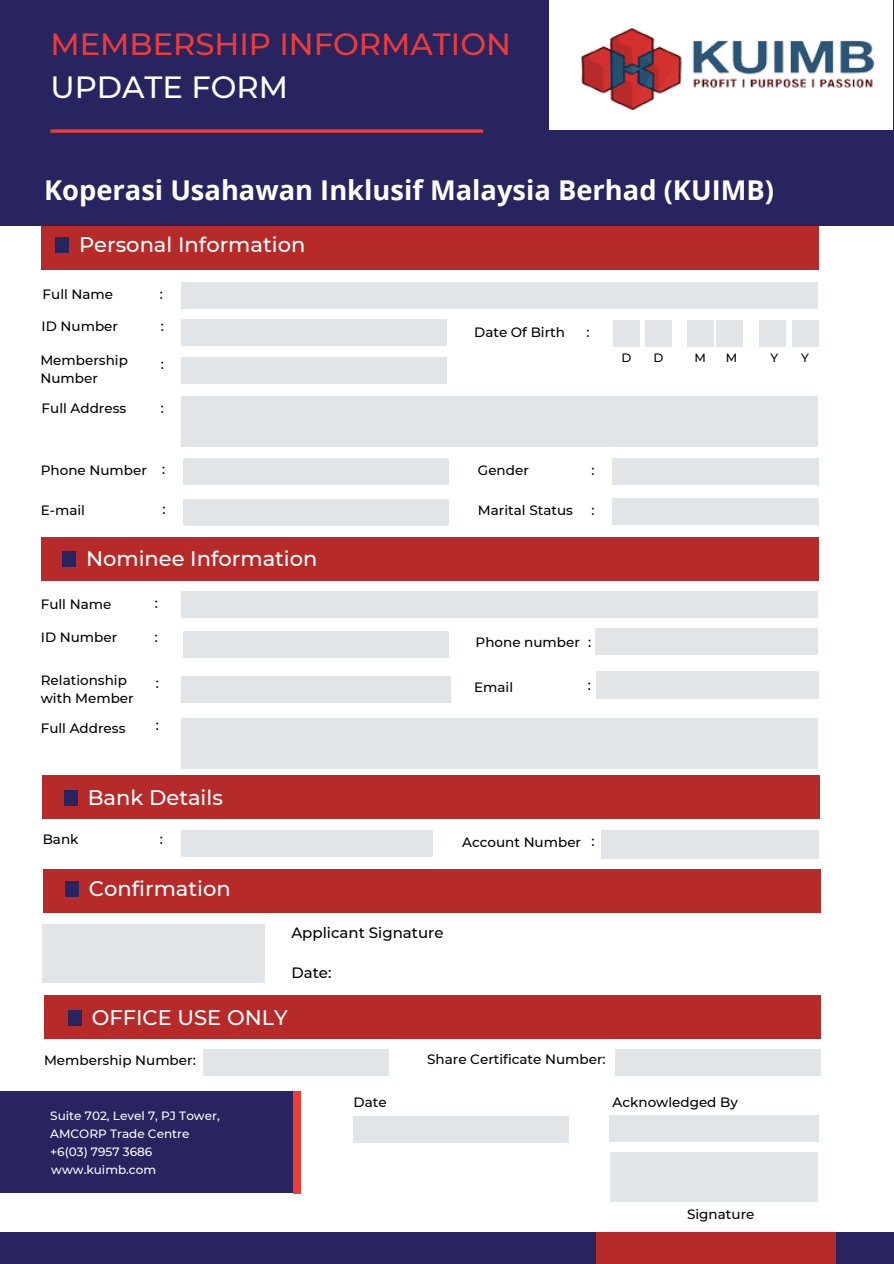
<style>
.page{position:relative;width:894px;height:1264px;background:#fff}
.page>*{position:absolute;margin:0;border:0;box-sizing:border-box;transform-origin:0 0}
.t1{font:500 30.6px "Montserrat";color:#ee3b38}
.t2{font:500 30.6px "Montserrat";color:#fff}
.t3{font:700 27.3px "Open Sans";color:#fff}
.t4{font:500 21px "Montserrat";color:#fff}
.t5{font:500 15px "Montserrat";color:#000}
.t6{font:500 13.5px/18px "Montserrat";color:#000}
.t7{font:500 12px/18px "Montserrat";color:#fff}
.t8{font:500 12px "Montserrat";color:#000}
</style>
<div class="page">
<div style="left:0;top:0;width:893px;height:225px;background:#272460"></div>
<div style="left:41px;top:226px;width:776px;height:44px;background:#b62b2a"></div>
<div style="left:55px;top:238px;width:14px;height:15px;background:#272460"></div>
<div style="left:42px;top:537px;width:776px;height:43px;background:#b62b2a"></div>
<div style="left:43px;top:775px;width:776px;height:44px;background:#b62b2a"></div>
<div style="left:62px;top:551px;width:14px;height:15px;background:#272460"></div>
<div style="left:64px;top:790px;width:14px;height:16px;background:#272460"></div>
<div style="left:0;top:1232px;width:893px;height:31px;background:#272460"></div>
<div style="left:596px;top:1232px;width:239px;height:31px;background:#b62b2a"></div>
<div style="left:181px;top:282px;width:636px;height:27px;background:#e1e5e7"></div>
<div style="left:181px;top:319px;width:265px;height:27px;background:#e1e5e7"></div>
<div style="left:183px;top:458px;width:265px;height:27px;background:#e1e5e7"></div>
<div style="left:183px;top:499px;width:265px;height:26px;background:#e1e5e7"></div>
<div style="left:611px;top:458px;width:207px;height:27px;background:#e1e5e7"></div>
<div style="left:611px;top:498px;width:207px;height:26px;background:#e1e5e7"></div>
<div style="left:613px;top:320px;width:26px;height:27px;background:#e1e5e7"></div>
<div style="left:645px;top:320px;width:26px;height:27px;background:#e1e5e7"></div>
<div style="left:687px;top:320px;width:26px;height:27px;background:#e1e5e7"></div>
<div style="left:716px;top:320px;width:26px;height:27px;background:#e1e5e7"></div>
<div style="left:759px;top:320px;width:26px;height:27px;background:#e1e5e7"></div>
<div style="left:791px;top:320px;width:26px;height:27px;background:#e1e5e7"></div>
<div style="left:549px;top:0;width:343px;height:130px;background:#fff"></div>
<img style="left:581px;top:29px;width:292px;height:81px">
<svg style="left:50px;top:129px;width:433px;height:4px;background:#cf373e"></svg>
<div style="left:181px;top:357px;width:265px;height:26px;background:#e1e5e7"></div>
<div style="left:181px;top:396px;width:636px;height:51px;background:#e1e5e7"></div>
<div style="left:181px;top:591px;width:636px;height:27px;background:#e1e5e7"></div>
<div style="left:183px;top:630px;width:265px;height:27px;background:#e1e5e7"></div>
<div style="left:181px;top:676px;width:269px;height:27px;background:#e1e5e7"></div>
<div style="left:181px;top:718px;width:636px;height:51px;background:#e1e5e7"></div>
<div style="left:595px;top:628px;width:222px;height:26px;background:#e1e5e7"></div>
<div style="left:595px;top:671px;width:222px;height:27px;background:#e1e5e7"></div>
<div style="left:203px;top:1048px;width:185px;height:27px;background:#e1e5e7"></div>
<div style="left:601px;top:830px;width:217px;height:28px;background:#e1e5e7"></div>
<div style="left:43px;top:868px;width:776px;height:44px;background:#b62b2a"></div>
<div style="left:65px;top:881px;width:14px;height:15px;background:#272460"></div>
<div style="left:43px;top:924px;width:222px;height:58px;background:#e1e5e7"></div>
<div style="left:44px;top:994px;width:776px;height:44px;background:#b62b2a"></div>
<div style="left:68px;top:1010px;width:14px;height:15px;background:#272460"></div>
<div style="left:181px;top:830px;width:252px;height:26px;background:#e1e5e7"></div>
<div style="left:615px;top:1048px;width:204px;height:27px;background:#e1e5e7"></div>
<div style="left:0;top:1091px;width:294px;height:101px;background:#272460"></div>
<div style="left:293px;top:1091px;width:8px;height:102px;background:#ee3b38"></div>
<div style="left:353px;top:1116px;width:215px;height:26px;background:#e1e5e7"></div>
<div style="left:609px;top:1115px;width:209px;height:26px;background:#e1e5e7"></div>
<div style="left:610px;top:1151px;width:207px;height:50px;background:#e1e5e7"></div>
<h1 class="t1" style="left:50px;top:25px;width:462px">MEMBERSHIP INFORMATION</h1>
<h1 class="t2" style="left:50px;top:68px;width:239px">UPDATE FORM</h1>
<h2 class="t3" style="left:44px;top:171px;width:731px">Koperasi Usahawan Inklusif Malaysia Berhad (KUIMB)</h2>
<h3 class="t4" style="left:79px;top:232px;width:228px">Personal Information</h3>
<p class="t6" style="left:43px;top:285px;width:72px">Full Name</p>
<p class="t6" style="left:42px;top:317px;width:78px">ID Number</p>
<p class="t6" style="left:160px;top:285px;width:5px">:</p>
<p class="t6" style="left:161px;top:317px;width:5px">:</p>
<p class="t6" style="left:40px;top:351px;width:89px">Membership<br>Number</p>
<p class="t6" style="left:161px;top:355px;width:5px">:</p>
<p class="t6" style="left:42px;top:399px;width:86px">Full Address</p>
<p class="t6" style="left:161px;top:399px;width:5px">:</p>
<p class="t6" style="left:41px;top:460px;width:108px">Phone Number</p>
<p class="t6" style="left:41px;top:501px;width:46px">E-mail</p>
<p class="t6" style="left:162px;top:460px;width:5px">:</p>
<p class="t6" style="left:162px;top:499px;width:5px">:</p>
<h3 class="t4" style="left:86px;top:545px;width:233px">Nominee Information</h3>
<p class="t6" style="left:41px;top:594px;width:72px">Full Name</p>
<p class="t6" style="left:41px;top:628px;width:78px">ID Number</p>
<p class="t6" style="left:155px;top:594px;width:5px">:</p>
<p class="t6" style="left:155px;top:628px;width:5px">:</p>
<p class="t6" style="left:474px;top:323px;width:92px">Date Of Birth</p>
<p class="t6" style="left:586px;top:323px;width:5px">:</p>
<p class="t6" style="left:478px;top:460px;width:52px">Gender</p>
<p class="t6" style="left:478px;top:501px;width:96px">Marital Status</p>
<p class="t6" style="left:591px;top:460px;width:5px">:</p>
<p class="t6" style="left:591px;top:501px;width:5px">:</p>
<p class="t6" style="left:475px;top:633px;width:106px">Phone number</p>
<p class="t6" style="left:588px;top:633px;width:5px">:</p>
<p class="t6" style="left:41px;top:671px;width:94px">Relationship with Member</p>
<p class="t6" style="left:156px;top:673px;width:5px">:</p>
<p class="t6" style="left:474px;top:678px;width:40px">Email</p>
<p class="t6" style="left:587px;top:676px;width:5px">:</p>
<p class="t6" style="left:41px;top:718px;width:86px">Full Address</p>
<p class="t6" style="left:156px;top:715px;width:5px">:</p>
<p class="t8" style="left:621px;top:350px;width:11px">D</p>
<p class="t8" style="left:653px;top:350px;width:11px">D</p>
<p class="t8" style="left:694px;top:350px;width:13px">M</p>
<p class="t8" style="left:725px;top:350px;width:13px">M</p>
<p class="t8" style="left:770px;top:350px;width:9px">Y</p>
<p class="t8" style="left:801px;top:350px;width:9px">Y</p>
<h3 class="t4" style="left:88px;top:785px;width:137px">Bank Details</h3>
<p class="t6" style="left:43px;top:830px;width:37px">Bank</p>
<p class="t6" style="left:462px;top:833px;width:120px">Account Number</p>
<p class="t6" style="left:160px;top:830px;width:5px">:</p>
<p class="t6" style="left:591px;top:832px;width:5px">:</p>
<h3 class="t4" style="left:89px;top:875px;width:143px">Confirmation</h3>
<p class="t5" style="left:291px;top:923px;width:153px">Applicant Signature</p>
<p class="t5" style="left:291px;top:963px;width:42px">Date:</p>
<h3 class="t4" style="left:92px;top:1004px;width:197px">OFFICE USE ONLY</h3>
<p class="t6" style="left:44px;top:1051px;width:153px">Membership Number:</p>
<p class="t6" style="left:427px;top:1050px;width:180px">Share Certificate Number:</p>
<p class="t7" style="left:50px;top:1106px;width:171px">Suite 702, Level 7, PJ Tower,<br>AMCORP Trade Centre +6(03) 7957 3686 www.kuimb.com</p>
<p class="t6" style="left:353px;top:1092px;width:35px">Date</p>
<p class="t6" style="left:612px;top:1092px;width:127px">Acknowledged By</p>
<p class="t6" style="left:687px;top:1204px;width:69px">Signature</p>
</div>
